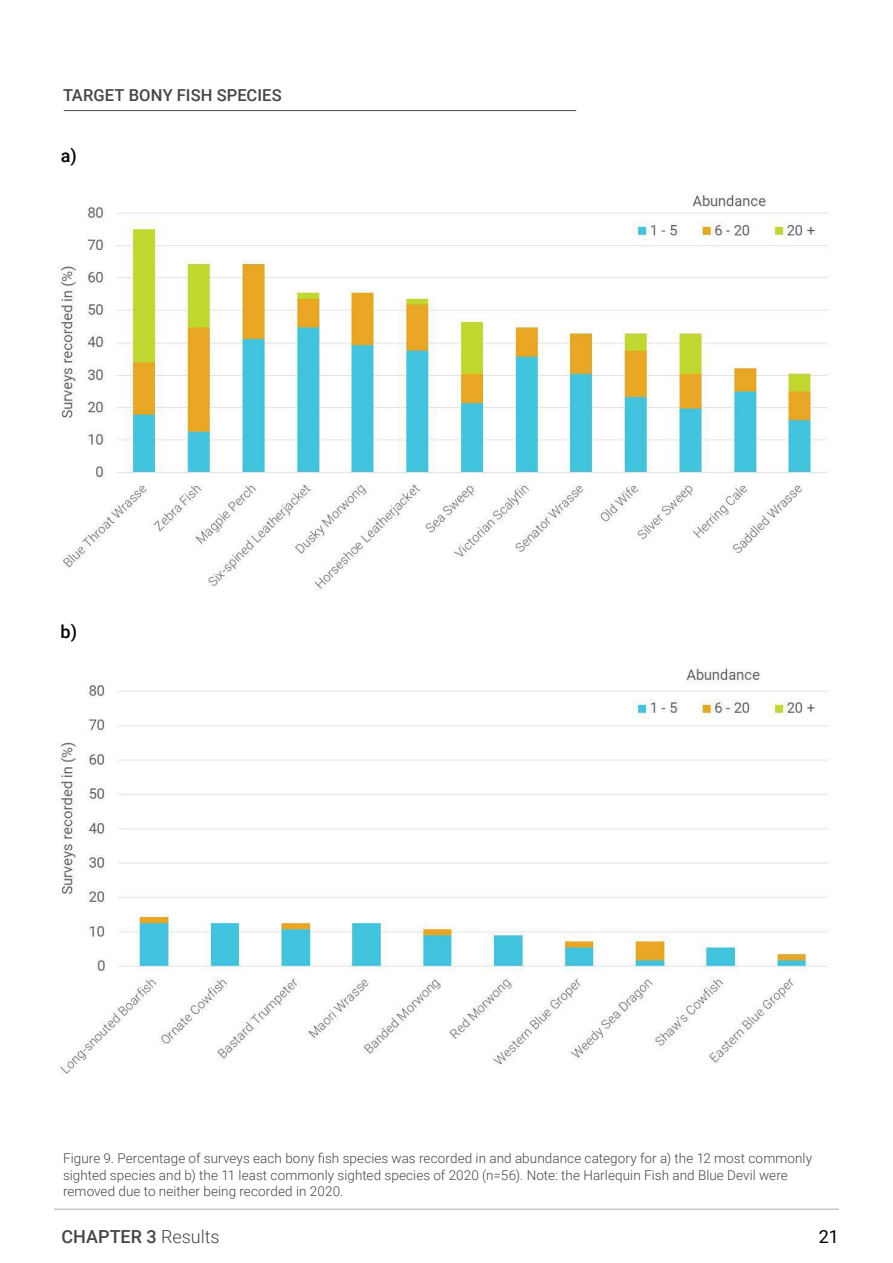
<style>
.page{position:relative;width:893px;height:1263px;background:#fff}
.page>*{position:absolute;margin:0;border:0;box-sizing:border-box;transform-origin:0 0}
.t1{font:500 18px "Roboto";color:#464646}
.t2{font:500 18px "Roboto";color:#000}
.t3{font:18px "Roboto";color:#000}
.t4{font:500 16.5px "Roboto";letter-spacing:.01em;color:#464646}
.t5{font:300 13.5px/16.2px "Roboto";letter-spacing:.005em;color:#464646}
.s1{font-weight:300}
</style>
<div class="page">
<hr style="left:54px;top:1209px;width:785px;height:1px;background:#aaa">
<hr style="left:64px;top:110px;width:512px;height:1px;background:#464646">
<img style="left:59px;top:193px;width:769px;height:397px">
<img style="left:57px;top:668px;width:771px;height:406px">
<p class="t4" style="left:63px;top:88px;width:220px">TARGET BONY FISH SPECIES</p>
<h1 class="t2" style="left:61px;top:148px;width:18px">a)</h1>
<h1 class="t2" style="left:61px;top:624px;width:18px">b)</h1>
<p class="t5" style="left:63px;top:1150px;width:751px">Figure 9. Percentage of surveys each bony fish species was recorded in and abundance category for a) the 12 most commonly sighted species and b) the 11 least commonly sighted species of 2020 (n=56). Note: the Harlequin Fish and Blue Devil were removed due to neither being recorded in 2020.</p>
<h1 class="t1" style="left:62px;top:1226px;width:160px">CHAPTER 3 <span class="s1">Results</span></h1>
<h1 class="t3" style="left:819px;top:1229px;width:22px">21</h1>
</div>
